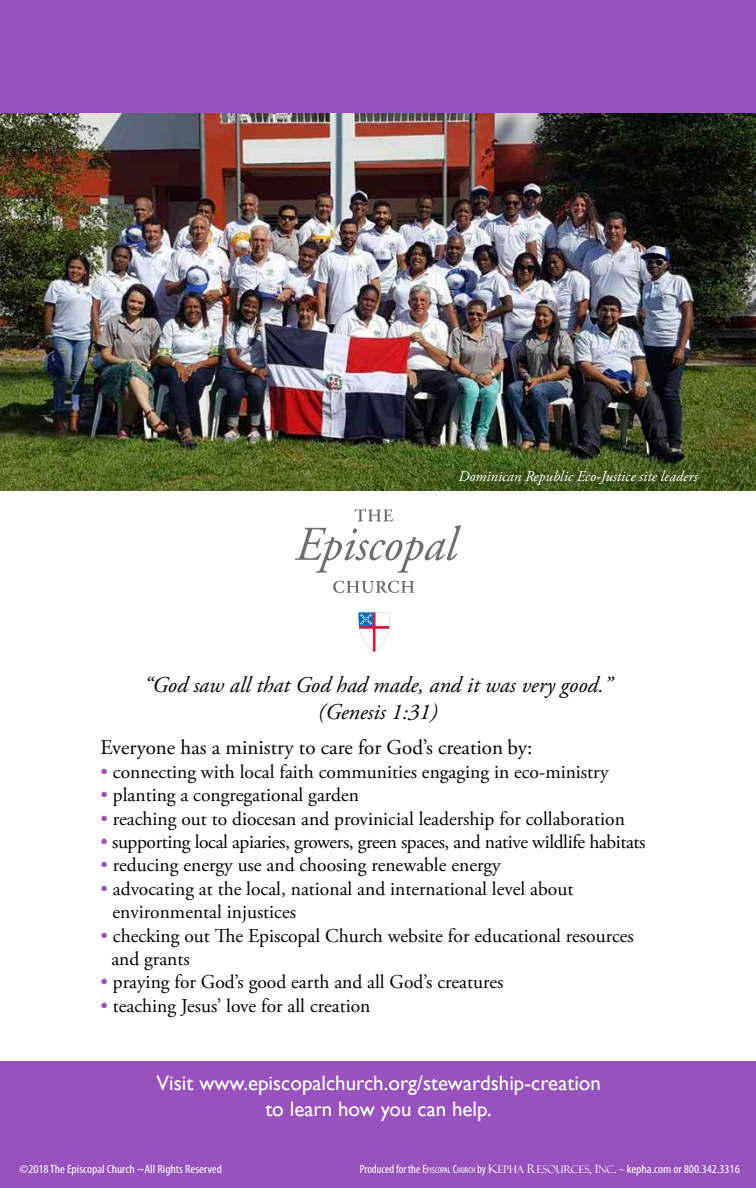
<style>
.page{position:relative;width:756px;height:1188px;background:#fff}
.page>*{position:absolute;margin:0;border:0;box-sizing:border-box;transform-origin:0 0}
.t1{font:italic 22.5px/27px "Adobe Garamond Pro";color:#000;text-align:center}
.t2{font:21px/25.2px "Gill Sans";color:#fff;text-align:center}
.t3{font:21px "Adobe Garamond Pro";color:#000}
.t4{font:19.5px/23.4px "Adobe Garamond Pro";color:#000}
.t5{font:19.5px "Adobe Garamond Pro";letter-spacing:-.02em;color:#000}
.t6{font:italic 15px "Adobe Garamond Pro";color:#fff}
.t7{font:condensed 12px "Myriad Pro";color:#fff}
.t8{font:condensed 12px "Myriad Pro";color:#fff;scale:1.1 1}
.s1{color:#9752bd}
.s2{font-style:inherit}
.s3{font-size:8.4px}
.s4{font-family:"Felix Titling";font-stretch:normal}
.s5{font-family:"Felix Titling";font-stretch:normal;font-size:10.5px}
</style>
<div class="page">
<svg style="left:295px;top:509px;width:166px;height:64px"></svg>
<svg style="left:333px;top:581px;width:81px;height:12px"></svg>
<svg style="left:358px;top:612px;width:32px;height:40px"></svg>
<div style="left:0;top:1062px;width:756px;height:126px;background:#9752bd"></div>
<img style="left:0;top:112px;width:756px;height:378px">
<div style="left:0;top:0;width:756px;height:112px;background:#9752bd"></div>
<p class="t6" style="left:458px;top:467px;width:241px">Dominican Republic Eco-Justice site leaders</p>
<p class="t1" style="left:144px;top:672px;width:469px">“God saw all that God had made, and it was very good.” (Genesis 1:31)</p>
<p class="t3" style="left:100px;top:735px;width:433px">Everyone has a ministry to care for God’s creation by:</p>
<p class="t4" style="left:100px;top:761px;width:510px"><span class="s1">•</span> connecting with local faith communities engaging in eco-ministry</p>
<p class="t4" style="left:100px;top:784px;width:260px"><span class="s1">•</span> planting a congregational garden</p>
<p class="t4" style="left:100px;top:807px;width:526px"><span class="s1">•</span> reaching out to diocesan and provinicial leadership for collaboration</p>
<p class="t5" style="left:100px;top:830px;width:547px"><span class="s1">•</span> supporting local apiaries, growers, green spaces, and native wildlife habitats</p>
<p class="t4" style="left:100px;top:854px;width:402px"><span class="s1">•</span> reducing energy use and choosing renewable energy</p>
<p class="t4" style="left:113px;top:878px;width:462px;text-indent:-12px"><span class="s1">•</span> advocating at the local, national and international level about environmental injustices</p>
<p class="t4" style="left:111px;top:924px;width:524px;text-indent:-11px"><span class="s1">•</span> checking out The Episcopal Church website for educational resources and grants</p>
<p class="t4" style="left:100px;top:971px;width:404px"><span class="s1">•</span> praying for God’s good earth and all God’s creatures</p>
<p class="t4" style="left:100px;top:995px;width:271px"><span class="s1">•</span> teaching Jesus’ love for all creation</p>
<p class="t2" style="left:157px;top:1071px;width:446px">Visit www.episcopalchurch.org/stewardship-creation to learn how you can help.</p>
<p class="t8" style="left:19px;top:1162px;width:186px">©2018 The Episcopal Church ~All Rights Reserved</p>
<p class="t7" style="left:360px;top:1162px;width:381px">Produced for the <span class="s2">E</span><span class="s3">PISCOPAL</span> <span class="s2">C</span><span class="s3">HURCH</span> by <span class="s4">K</span><span class="s5">EPHA</span> <span class="s4">R</span><span class="s5">ESOURCES</span><span class="s4">, I</span><span class="s5">NC</span><span class="s4">. ~</span> kepha.com or 800.342.3316</p>
</div>
